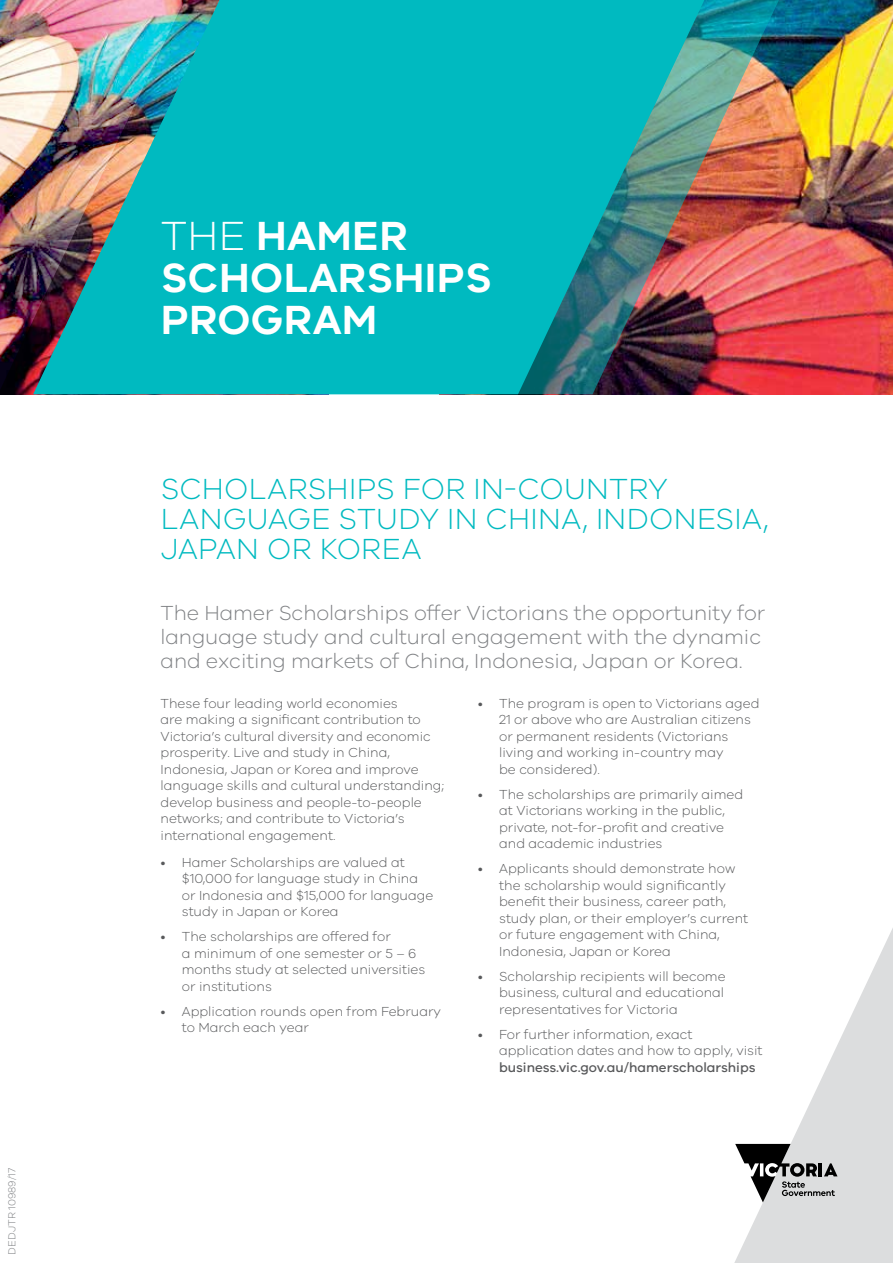
<style>
.page{position:relative;width:893px;height:1263px;background:#fff}
.page>*{position:absolute;margin:0;border:0;box-sizing:border-box;transform-origin:0 0}
.Heading_1{font:600 42px/42px "VIC";letter-spacing:.01em;color:#fff}
.Subheading{font:300 30px/30px "VIC";letter-spacing:.01em;color:#00bac0}
.Intro_Copy{font:300 21px/24px "VIC";letter-spacing:-.005em;color:#808285}
.Body_Copy{font:300 13.5px/16.5px "VIC";color:#58595b}
.t1{font:300 10.5px "VIC";color:#808285}
.s1{font-weight:300}
.s2{font-weight:500}
</style>
<div class="page">
<img style="left:785px;top:0;width:108px;height:394px">
<img style="left:190px;top:0;width:595px;height:394px">
<img style="left:0;top:0;width:190px;height:394px">
<svg style="left:734px;top:928px;width:159px;height:335px"></svg>
<svg style="left:735px;top:1144px;width:102px;height:58px"></svg>
<p class="t1" style="left:6px;top:1254px;width:88px;rotate:-90deg">DEDJTR 10989/17</p>
<p class="Heading_1" style="left:161px;top:213px;width:333px"><span class="s1">THE</span> HAMER<br>SCHOLARSHIPS<br>PROGRAM</p>
<p class="Subheading" style="left:161px;top:472px;width:610px">SCHOLARSHIPS FOR IN-COUNTRY<br>LANGUAGE STUDY IN CHINA, INDONESIA,<br>JAPAN OR KOREA</p>
<p class="Intro_Copy" style="left:161px;top:600px;width:606px">The Hamer Scholarships offer Victorians the opportunity for language study and cultural engagement with the dynamic and exciting markets of China, Indonesia, Japan or Korea.</p>
<p class="Body_Copy" style="left:161px;top:694px;width:285px">These four leading world economies<br>are making a significant contribution to Victoria’s cultural diversity and economic prosperity. Live and study in China, Indonesia, Japan or Korea and improve language skills and cultural understanding; develop business and people-to-people networks; and contribute to Victoria’s international engagement.</p>
<p class="Body_Copy" style="left:182px;top:854px;width:253px;text-indent:-21px">• Hamer Scholarships are valued at $10,000 for language study in China or Indonesia and $15,000 for language study in Japan or Korea</p>
<p class="Body_Copy" style="left:182px;top:928px;width:245px;text-indent:-21px">• The scholarships are offered for<br>a minimum of one semester or 5 – 6 months study at selected universities or institutions</p>
<p class="Body_Copy" style="left:182px;top:1003px;width:261px;text-indent:-21px">• Application rounds open from February to March each year</p>
<p class="Body_Copy" style="left:499px;top:694px;width:262px;text-indent:-21px">• The program is open to Victorians aged 21 or above who are Australian citizens or permanent residents (Victorians living and working in-country may<br>be considered).</p>
<p class="Body_Copy" style="left:499px;top:785px;width:246px;text-indent:-21px">• The scholarships are primarily aimed at Victorians working in the public, private, not-for-profit and creative and academic industries</p>
<p class="Body_Copy" style="left:499px;top:860px;width:251px;text-indent:-21px">• Applicants should demonstrate how the scholarship would significantly benefit their business, career path, study plan, or their employer’s current or future engagement with China, Indonesia, Japan or Korea</p>
<p class="Body_Copy" style="left:499px;top:967px;width:228px;text-align:justify;text-indent:-21px">• Scholarship recipients will become business, cultural and educational representatives for Victoria</p>
<p class="Body_Copy" style="left:499px;top:1025px;width:265px;text-indent:-21px">• For further information, exact application dates and how to apply, visit <span class="s2">business.vic.gov.au/hamerscholarships</span></p>
</div>
